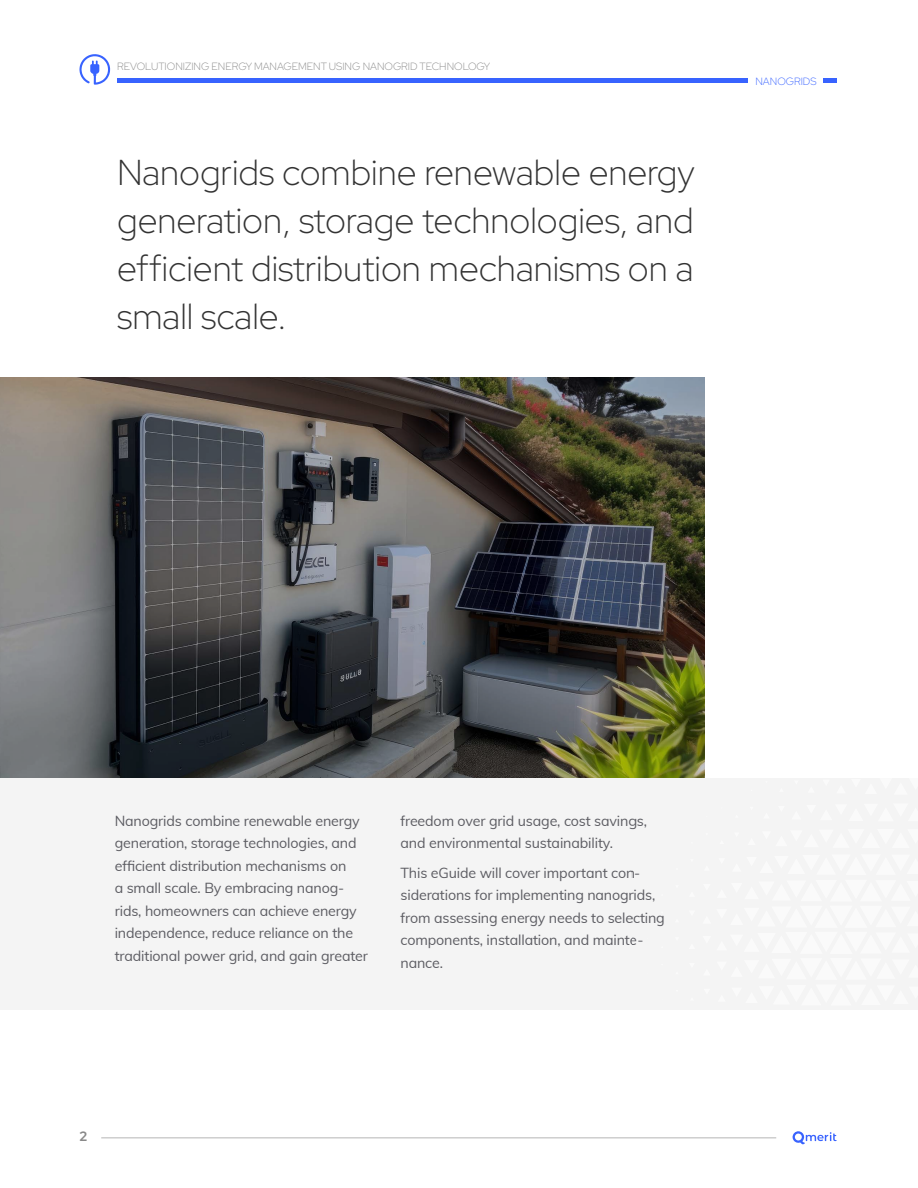
<style>
.page{position:relative;width:918px;height:1188px;background:#fff}
.page>*{position:absolute;margin:0;border:0;box-sizing:border-box;transform-origin:0 0}
.t1{font:300 36px/48px "Red Hat Display";color:#333;text-align:justify}
.t2{font:14.25px/22.5px "Muli";letter-spacing:-.01em;color:#5c5c62}
.t3{font:700 13.5px "Red Hat Display";color:#898989}
.t4{font:300 10.5px "Red Hat Display";color:#898989}
.t5{font:300 10.5px "Red Hat Display";color:#3863ff}
</style>
<div class="page">
<div style="left:0;top:778px;width:918px;height:232px;background:#f4f4f4"></div>
<img style="left:0;top:377px;width:705px;height:401px">
<hr style="left:117px;top:79px;width:720px;height:4px;background:#3863ff">
<svg style="left:79px;top:54px;width:31px;height:31px"></svg>
<hr style="left:101px;top:1137px;width:675px;height:2px;background:#898989">
<svg style="left:792px;top:1131px;width:45px;height:13px"></svg>
<div style="left:749px;top:71px;width:74px;height:16px;background:#fff"></div>
<p class="t4" style="left:117px;top:62px;width:375px">REVOLUTIONIZING ENERGY MANAGEMENT USING NANOGRID TECHNOLOGY</p>
<h1 class="t1" style="left:117px;top:152px;width:579px">Nanogrids combine renewable energy generation, storage technologies, and efficient distribution mechanisms on a small scale.</h1>
<p class="t5" style="left:755px;top:77px;width:63px">NANOGRIDS</p>
<p class="t2" style="left:115px;top:811px;width:255px">Nanogrids combine renewable energy generation, storage technologies, and efficient distribution mechanisms on<br>a small scale. By embracing nanog&shy;rids, homeowners can achieve energy independence, reduce reliance on the traditional power grid, and gain greater</p>
<p class="t2" style="left:401px;top:809px;width:248px">freedom over grid usage, cost savings, and environmental sustainability.</p>
<p class="t2" style="left:401px;top:861px;width:266px">This eGuide will cover important con&shy;siderations for implementing nanogrids, from assessing energy needs to selecting components, installation, and mainte&shy;nance.</p>
<p class="t3" style="left:80px;top:1131px;width:9px">2</p>
</div>
